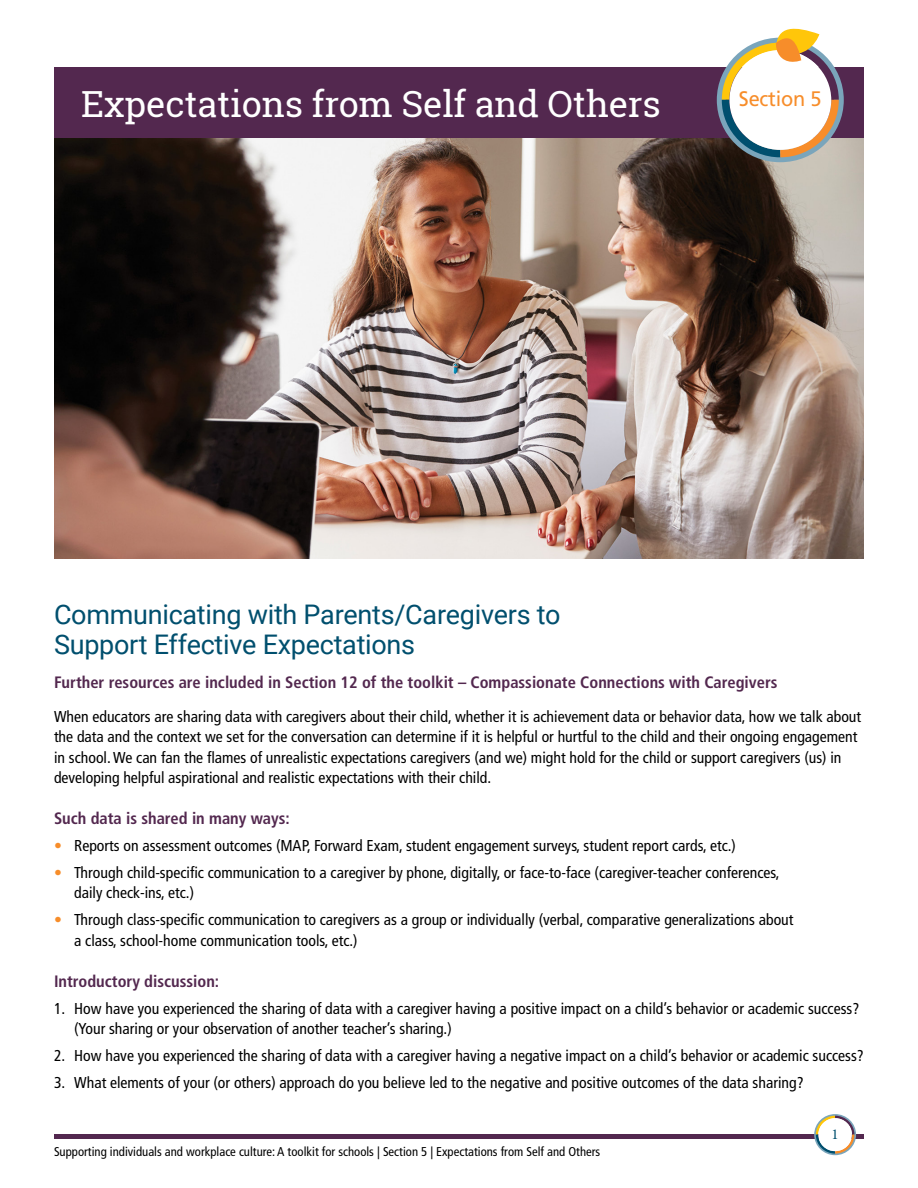
<style>
.page{position:relative;width:918px;height:1188px;background:#fff}
.page>*{position:absolute;margin:0;border:0;box-sizing:border-box;transform-origin:0 0}
.t1{font:36px "Roboto Slab";letter-spacing:-.005em;color:#fff}
.t2{font:27px/30px "Roboto";letter-spacing:-.01em;color:#004f6e}
.t3{font:21px "Frutiger LT Std";letter-spacing:-.01em;color:#f78d2a;scale:.95 1}
.t4{font:700 condensed 16.5px "Frutiger LT Std";color:#53284f}
.t5{font:condensed 15.75px/20.2px "Frutiger LT Std";color:#000}
.t6{font:15px "Minion Pro";color:#004f6e}
.t7{font:condensed 12.75px "Frutiger LT Std";color:#000}
.s1{color:#f78d2a}
</style>
<div class="page">
<img style="left:54px;top:138px;width:810px;height:420px">
<div style="left:54px;top:68px;width:810px;height:70px;background:#53284f"></div>
<hr style="left:54px;top:1134px;width:810px;height:4px;background:#53284f">
<svg style="left:814px;top:1114px;width:42px;height:41px"></svg>
<div style="left:818px;top:1118px;width:34px;height:33px;background:#fff;border-radius:50%"></div>
<svg style="left:717px;top:28px;width:127px;height:134px"></svg>
<h1 class="t1" style="left:81px;top:79px;width:581px">Expectations from Self and Others</h1>
<h3 class="t3" style="left:739px;top:79px;width:89px">Section 4</h3>
<h3 class="t3" style="left:739px;top:86px;width:89px">Section 5</h3>
<h2 class="t2" style="left:54px;top:598px;width:508px">Communicating with Parents/Caregivers to<br>Support Effective Expectations</h2>
<p class="t4" style="left:54px;top:673px;width:725px">Further resources are included in Section 12 of the toolkit – Compassionate Connections with Caregivers</p>
<p class="t5" style="left:54px;top:707px;width:809px">When educators are sharing data with caregivers about their child, whether it is achievement data or behavior data, how we talk about the data and the context we set for the conversation can determine if it is helpful or hurtful to the child and their ongoing engagement in school. We can fan the flames of unrealistic expectations caregivers (and we) might hold for the child or support caregivers (us) in developing helpful aspirational and realistic expectations with their child.</p>
<p class="t4" style="left:54px;top:809px;width:237px">Such data is shared in many ways:</p>
<p class="t5" style="left:54px;top:836px;width:683px"><span class="s1">•</span> Reports on assessment outcomes (MAP, Forward Exam, student engagement surveys, student report cards, etc.)</p>
<p class="t5" style="left:74px;top:863px;width:707px;text-indent:-20px"><span class="s1">•</span> Through child-specific communication to a caregiver by phone, digitally, or face-to-face (caregiver-teacher conferences, daily check-ins, etc.)</p>
<p class="t5" style="left:74px;top:910px;width:721px;text-indent:-20px"><span class="s1">•</span> Through class-specific communication to caregivers as a group or individually (verbal, comparative generalizations about a class, school-home communication tools, etc.)</p>
<p class="t4" style="left:54px;top:971px;width:167px">Introductory discussion:</p>
<p class="t5" style="left:74px;top:998px;width:787px;text-indent:-20px">1. How have you experienced the sharing of data with a caregiver having a positive impact on a child’s behavior or academic success? (Your sharing or your observation of another teacher’s sharing.)</p>
<p class="t5" style="left:54px;top:1046px;width:811px">2. How have you experienced the sharing of data with a caregiver having a negative impact on a child’s behavior or academic success?</p>
<p class="t5" style="left:54px;top:1073px;width:751px">3. What elements of your (or others) approach do you believe led to the negative and positive outcomes of the data sharing?</p>
<p class="t7" style="left:54px;top:1144px;width:548px">Supporting individuals and workplace culture: A toolkit for schools | Section 5 | Expectations from Self and Others</p>
<p class="t6" style="left:832px;top:1124px;width:9px">1</p>
</div>
